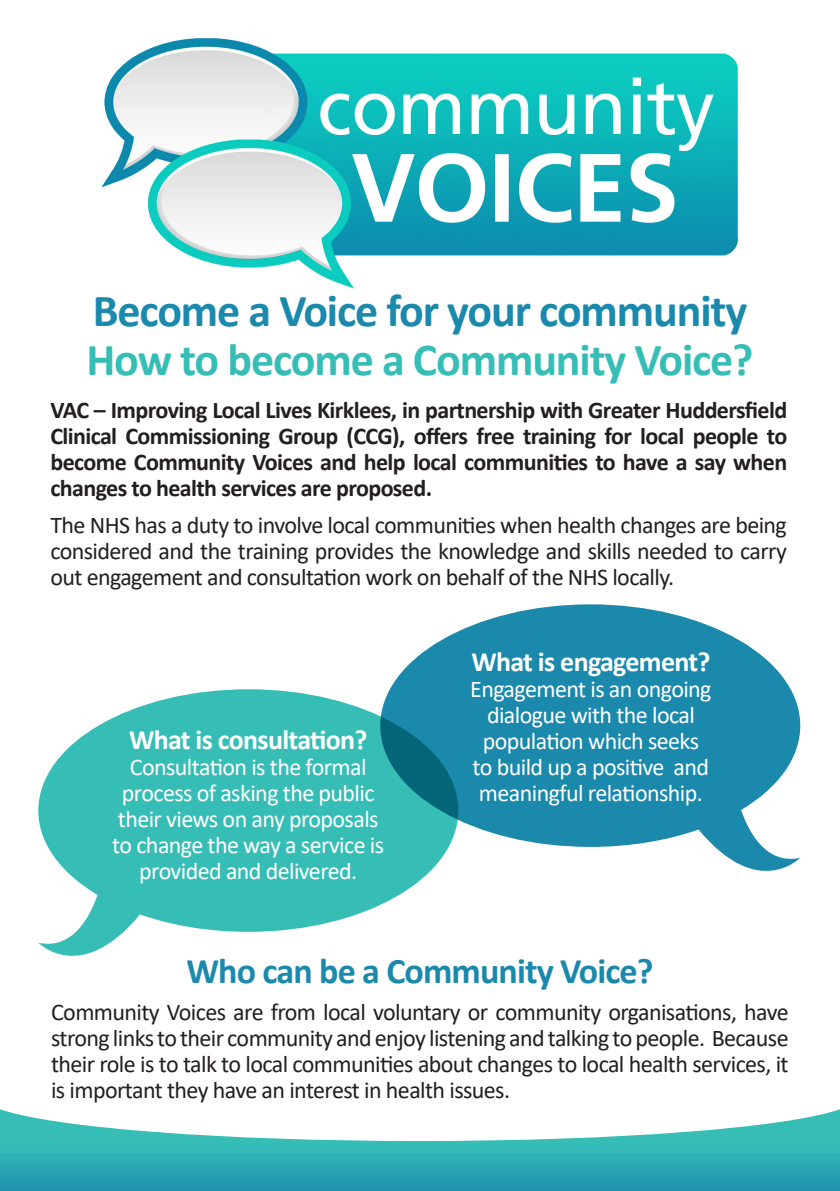
<style>
.page{position:relative;width:840px;height:1191px;background:#fff}
.page>*{position:absolute;margin:0;border:0;box-sizing:border-box;transform-origin:0 0}
.t1{font:700 46px "Calibri";letter-spacing:-.025em;color:#1a89ac}
.t2{font:700 46px "Calibri";letter-spacing:-.025em;color:#36beb6}
.t3{font:700 36px "Calibri";letter-spacing:-.025em;color:#1a89ac}
.t4{font:700 28px "Calibri";letter-spacing:-.025em;color:#fff}
.t5{font:24px/26px "Calibri";letter-spacing:-.025em;color:#231f20;text-align:justify}
.t6{font:700 24px/26px "Calibri";letter-spacing:-.025em;color:#231f20;text-align:justify}
.t7{font:24px/26px "Calibri";letter-spacing:-.025em;color:#fff;text-align:center}
</style>
<div class="page">
<img style="left:101px;top:38px;width:638px;height:251px">
<svg style="left:0;top:1109px;width:839px;height:82px"></svg>
<svg style="left:390px;top:604px;width:409px;height:267px;fill:#1a89ac"></svg>
<svg style="left:38px;top:689px;width:420px;height:267px;fill:#36beb6"></svg>
<p class="t1" style="left:93px;top:279px;width:655px">Become a Voice for your community</p>
<p class="t2" style="left:86px;top:327px;width:668px">How to become a Community Voice?</p>
<p class="t6" style="left:50px;top:396px;width:738px">VAC – Improving Local Lives Kirklees, in partnership with Greater Huddersfield Clinical Commissioning Group (CCG), offers free training for local people to become Community Voices and help local communities to have a say when changes to health services are proposed.</p>
<p class="t5" style="left:50px;top:511px;width:737px">The NHS has a duty to involve local communities when health changes are being considered and the training provides the knowledge and skills needed to carry out engagement and consultation work on behalf of the NHS locally.</p>
<p class="t4" style="left:129px;top:720px;width:240px">What is consultation?</p>
<p class="t7" style="left:112px;top:753px;width:273px">Consultation is the formal process of asking the public their views on any proposals to change the way a service is provided and delivered.</p>
<p class="t4" style="left:471px;top:641px;width:240px">What is engagement?</p>
<p class="t7" style="left:470px;top:675px;width:243px">Engagement is an ongoing dialogue with the local population which seeks to build up a positive and meaningful relationship.</p>
<p class="t3" style="left:186px;top:945px;width:468px">Who can be a Community Voice?</p>
<p class="t5" style="left:51px;top:998px;width:738px">Community Voices are from local voluntary or community organisations, have strong links to their community and enjoy listening and talking to people. Because their role is to talk to local communities about changes to local health services, it is important they have an interest in health issues.</p>
</div>
